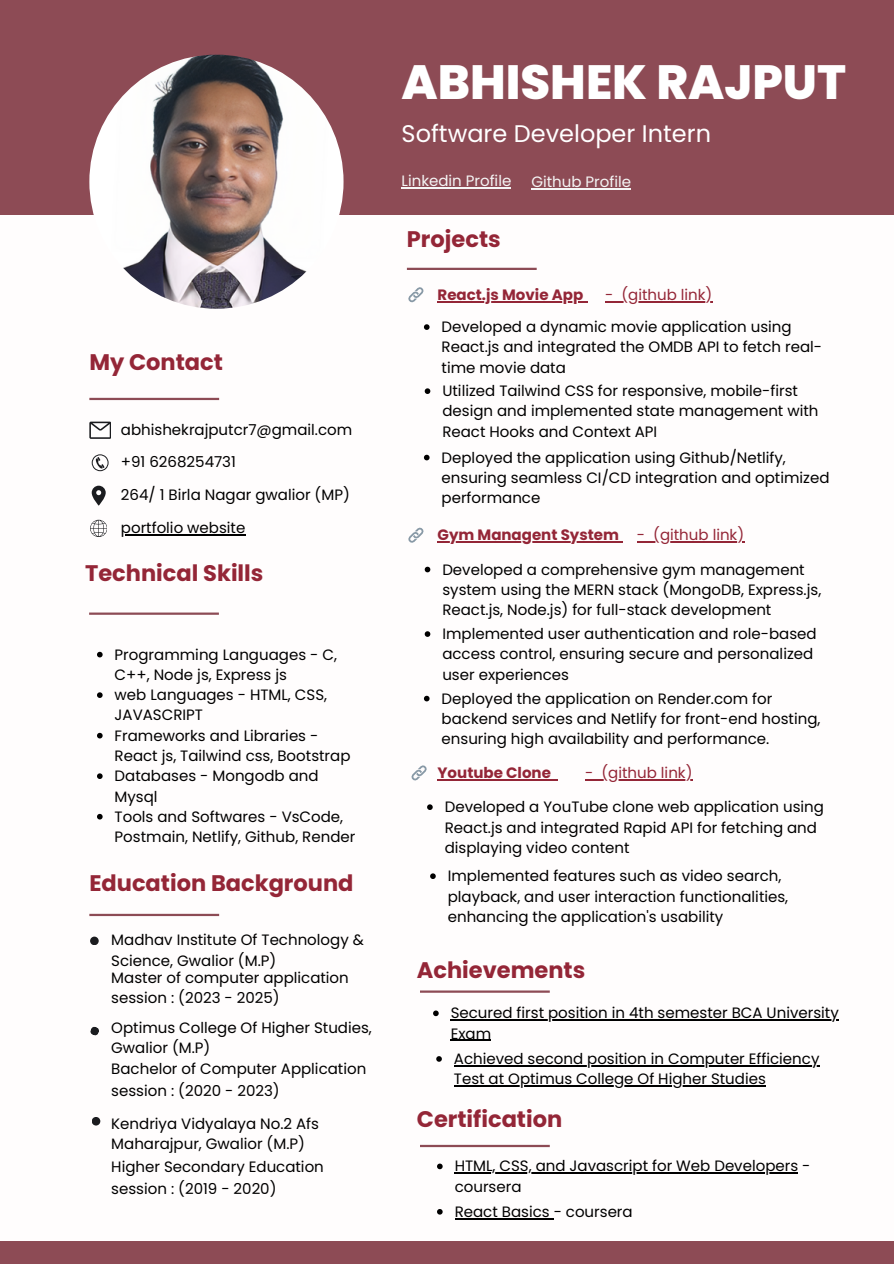
<style>
.page{position:relative;width:894px;height:1264px;background:#fff}
.page>*{position:absolute;margin:0;border:0;box-sizing:border-box;transform-origin:0 0}
.t1{font:800 48px "Poppins";color:#fff}
.t2{font:24px "Poppins";color:#fff}
.t3{font:700 22.5px "Poppins";color:#942637}
.t4{font:15px/20.2px "Poppins";color:#000}
.t5{font:700 15px "Poppins";color:#942637}
.t6{font:15px "Poppins";color:#942637}
.t7{font:15px "Poppins";color:#f5f5f5}
</style>
<div class="page">
<div style="left:0;top:0;width:893px;height:214px;background:#8d4b55"></div>
<div style="left:0;top:1241px;width:893px;height:22px;background:#8d4b55"></div>
<img style="left:89px;top:55px;width:254px;height:254px;border-radius:50%">
<hr style="left:407px;top:268px;width:129px;height:2px;background:#8d4b55">
<hr style="left:89px;top:612px;width:130px;height:2px;background:#8d4b55">
<hr style="left:89px;top:913px;width:130px;height:3px;background:#8d4b55">
<hr style="left:89px;top:398px;width:130px;height:2px;background:#8d4b55">
<svg style="left:89px;top:421px;width:22px;height:17px"></svg>
<svg style="left:92px;top:454px;width:17px;height:17px"></svg>
<svg style="left:92px;top:485px;width:13px;height:20px"></svg>
<svg style="left:90px;top:520px;width:17px;height:16px"></svg>
<div style="left:90px;top:936px;width:9px;height:9px;background:#1b1c1f;border-radius:50%"></div>
<svg style="left:90px;top:1026px;width:9px;height:9px"></svg>
<div style="left:92px;top:1116px;width:8px;height:9px;background:#1b1c1f;border-radius:50%"></div>
<svg style="left:408px;top:287px;width:16px;height:16px"></svg>
<svg style="left:408px;top:527px;width:16px;height:16px"></svg>
<svg style="left:411px;top:765px;width:16px;height:16px"></svg>
<hr style="left:420px;top:1144px;width:129px;height:3px;background:#8d4b55">
<hr style="left:420px;top:990px;width:129px;height:2px;background:#8d4b55">
<svg style="left:97px;top:651px;width:6px;height:6px"></svg>
<svg style="left:97px;top:692px;width:6px;height:6px"></svg>
<svg style="left:97px;top:732px;width:6px;height:6px"></svg>
<svg style="left:97px;top:773px;width:6px;height:6px"></svg>
<svg style="left:97px;top:813px;width:6px;height:6px"></svg>
<hr style="left:121px;top:534px;width:124px;height:1px;background:#000">
<hr style="left:437px;top:301px;width:146px;height:1px;background:#942637">
<hr style="left:401px;top:187px;width:110px;height:1px;background:#f5f5f5">
<hr style="left:531px;top:188px;width:100px;height:1px;background:#f5f5f5">
<svg style="left:424px;top:324px;width:5px;height:6px"></svg>
<svg style="left:424px;top:455px;width:5px;height:5px"></svg>
<svg style="left:424px;top:388px;width:6px;height:6px"></svg>
<hr style="left:437px;top:541px;width:181px;height:1px;background:#942637">
<svg style="left:424px;top:566px;width:6px;height:6px"></svg>
<svg style="left:424px;top:631px;width:6px;height:6px"></svg>
<svg style="left:424px;top:695px;width:5px;height:6px"></svg>
<hr style="left:437px;top:779px;width:113px;height:1px;background:#942637">
<svg style="left:427px;top:804px;width:5px;height:6px"></svg>
<svg style="left:430px;top:873px;width:5px;height:6px"></svg>
<svg style="left:433px;top:1010px;width:5px;height:6px"></svg>
<hr style="left:450px;top:1019px;width:388px;height:1px;background:#000">
<hr style="left:450px;top:1039px;width:41px;height:1px;background:#000">
<svg style="left:436px;top:1056px;width:6px;height:5px"></svg>
<hr style="left:454px;top:1065px;width:365px;height:1px;background:#000">
<hr style="left:454px;top:1085px;width:311px;height:1px;background:#000">
<svg style="left:437px;top:1163px;width:5px;height:6px"></svg>
<hr style="left:454px;top:1172px;width:344px;height:1px;background:#000">
<svg style="left:437px;top:1209px;width:5px;height:5px"></svg>
<hr style="left:454px;top:1217px;width:99px;height:2px;background:#000">
<svg style="left:605px;top:301px;width:16px;height:1px"></svg>
<hr style="left:621px;top:301px;width:91px;height:1px;background:#942637">
<svg style="left:637px;top:541px;width:16px;height:1px"></svg>
<hr style="left:653px;top:541px;width:91px;height:1px;background:#942637">
<svg style="left:585px;top:779px;width:16px;height:1px"></svg>
<hr style="left:601px;top:779px;width:91px;height:1px;background:#942637">
<p class="t3" style="left:89px;top:346px;width:135px">My Contact</p>
<p class="t4" style="left:121px;top:419px;width:233px">abhishekrajputcr7@gmail.com</p>
<p class="t4" style="left:121px;top:452px;width:116px">+91 6268254731</p>
<p class="t4" style="left:121px;top:485px;width:230px">264/ 1 Birla Nagar gwalior (MP)</p>
<p class="t4" style="left:121px;top:517px;width:126px">portfolio website</p>
<h2 class="t3" style="left:85px;top:557px;width:180px">Technical Skills</h2>
<p class="t4" style="left:115px;top:644px;width:224px">Programming Languages - C,<br>C++, Node js, Express js</p>
<h4 class="t4" style="left:115px;top:684px;width:214px">web Languages - HTML, CSS,<br>JAVASCRIPT</h4>
<p class="t4" style="left:115px;top:725px;width:237px">Frameworks and Libraries -<br>React js, Tailwind css, Bootstrap</p>
<h2 class="t4" style="left:115px;top:765px;width:205px">Databases - Mongodb and<br>Mysql</h2>
<p class="t4" style="left:115px;top:806px;width:242px">Tools and Softwares - VsCode,<br>Postmain, Netlify, Github, Render</p>
<p class="t3" style="left:89px;top:867px;width:266px">Education Background</p>
<p class="t4" style="left:111px;top:930px;width:254px">Madhav Institute Of Technology &amp;<br>Science, Gwalior (M.P)</p>
<p class="t4" style="left:111px;top:967px;width:239px">Master of computer application</p>
<p class="t4" style="left:111px;top:1017px;width:262px">Optimus College Of Higher Studies,<br>Gwalior (M.P)</p>
<p class="t4" style="left:111px;top:1080px;width:170px">session : (2020 - 2023)</p>
<h4 class="t4" style="left:111px;top:987px;width:170px">session : (2023 - 2025)</h4>
<p class="t4" style="left:111px;top:1058px;width:256px">Bachelor of Computer Application</p>
<h2 class="t4" style="left:111px;top:1113px;width:209px">Kendriya Vidyalaya No.2 Afs<br>Maharajpur, Gwalior (M.P)</h2>
<p class="t4" style="left:111px;top:1156px;width:214px">Higher Secondary Education</p>
<p class="t4" style="left:111px;top:1178px;width:167px">session : (2019 - 2020)</p>
<h3 class="t1" style="left:401px;top:49px;width:446px">ABHISHEK RAJPUT</h3>
<p class="t2" style="left:401px;top:117px;width:311px">Software Developer Intern</p>
<p class="t7" style="left:401px;top:170px;width:111px">Linkedin Profile</p>
<p class="t7" style="left:531px;top:171px;width:101px">Github Profile</p>
<p class="t3" style="left:407px;top:223px;width:95px">Projects</p>
<p class="t5" style="left:437px;top:284px;width:147px">React.js Movie App</p>
<p class="t6" style="left:605px;top:284px;width:10px">-</p>
<p class="t6" style="left:621px;top:284px;width:92px">(github link)</p>
<p class="t4" style="left:441px;top:317px;width:382px">Developed a dynamic movie application using<br>React.js and integrated the OMDB API to fetch real&shy;time movie data</p>
<p class="t4" style="left:442px;top:381px;width:377px">Utilized Tailwind CSS for responsive, mobile-first design and implemented state management with<br>React Hooks and Context API</p>
<p class="t4" style="left:441px;top:447px;width:389px">Deployed the application using Github/Netlify, ensuring seamless CI/CD integration and optimized performance</p>
<p class="t6" style="left:636px;top:524px;width:10px">-</p>
<h2 class="t6" style="left:653px;top:524px;width:92px">(github link)</h2>
<p class="t5" style="left:437px;top:524px;width:183px">Gym Managent System</p>
<p class="t4" style="left:442px;top:559px;width:380px">Developed a comprehensive gym management system using the MERN stack (MongoDB, Express.js,<br>React.js, Node.js) for full-stack development</p>
<h4 class="t4" style="left:442px;top:623px;width:376px">Implemented user authentication and role-based access control, ensuring secure and personalized user experiences</h4>
<p class="t4" style="left:441px;top:688px;width:380px">Deployed the application on Render.com for backend services and Netlify for front-end hosting, ensuring high availability and performance.</p>
<p class="t5" style="left:437px;top:762px;width:115px">Youtube Clone</p>
<h2 class="t4" style="left:444px;top:796px;width:380px">Developed a YouTube clone web application using<br>React.js and integrated Rapid API for fetching and displaying video content</h2>
<p class="t4" style="left:447px;top:865px;width:342px">Implemented features such as video search, playback, and user interaction functionalities, enhancing the application's usability</p>
<p class="t6" style="left:585px;top:762px;width:10px">-</p>
<p class="t6" style="left:601px;top:762px;width:92px">(github link)</p>
<p class="t3" style="left:416px;top:954px;width:170px">Achievements</p>
<p class="t4" style="left:450px;top:1003px;width:389px">Secured first position in 4th semester BCA University<br>Exam</p>
<p class="t4" style="left:454px;top:1048px;width:367px">Achieved second position in Computer Efficiency</p>
<p class="t4" style="left:454px;top:1068px;width:313px">Test at Optimus College Of Higher Studies</p>
<p class="t3" style="left:416px;top:1102px;width:147px">Certification</p>
<p class="t4" style="left:454px;top:1156px;width:357px">HTML, CSS, and Javascript for Web Developers - coursera</p>
<p class="t4" style="left:454px;top:1201px;width:179px">React Basics - coursera</p>
</div>
